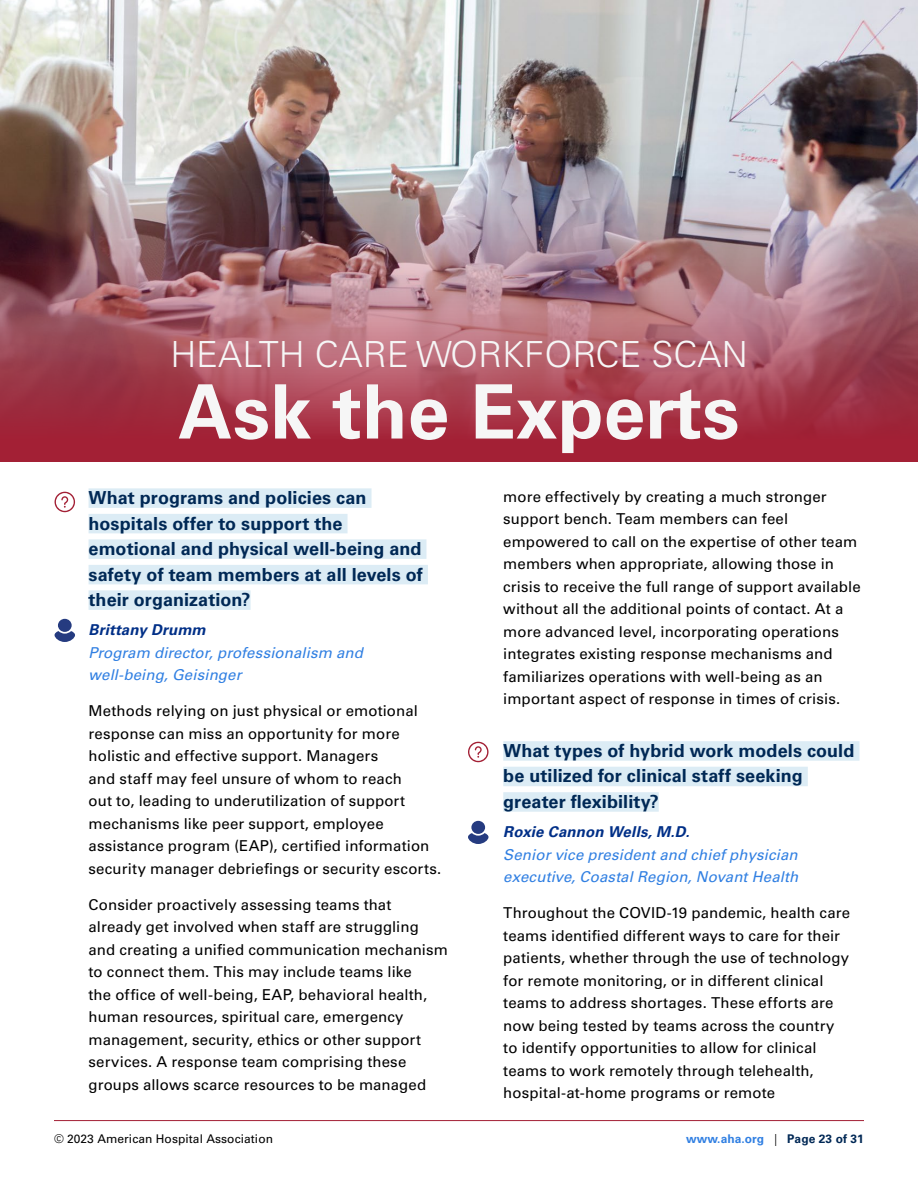
<style>
.page{position:relative;width:918px;height:1188px;background:#fff}
.page>*{position:absolute;margin:0;border:0;box-sizing:border-box;transform-origin:0 0}
.t1{font:700 75px "Univers LT Std";color:#f6f6f6}
.t2{font:300 36px "Univers LT Std";color:#f6f6f6}
.t3{font:700 18px/25.5px "Univers LT Std";letter-spacing:.005em;color:#002855}
.t4{font:15px/22.5px "Univers LT Std";letter-spacing:.01em;color:#000}
.t5{font:italic 15px/22.5px "Univers LT Std";letter-spacing:.005em;color:#307fe2}
.t6{font:italic 700 15px "Univers LT Std";letter-spacing:.01em;color:#002f87}
.t7{font:12px "Univers LT Std";letter-spacing:.005em;color:#000}
.t8{font:700 12px "Univers LT Std";letter-spacing:.005em;color:#307fe2}
.s1{font-weight:300;color:#000}
.s2{color:#002855}
</style>
<div class="page">
<hr style="left:54px;top:1120px;width:810px;height:1px;background:#a32035">
<img style="left:0;top:0;width:918px;height:140px">
<img style="left:0;top:140px;width:918px;height:322px">
<div style="left:89px;top:488px;width:283px;height:20px;background:#dcecf5"></div>
<div style="left:89px;top:514px;width:259px;height:19px;background:#dcecf5"></div>
<div style="left:89px;top:539px;width:337px;height:20px;background:#dcecf5"></div>
<div style="left:89px;top:565px;width:339px;height:19px;background:#dcecf5"></div>
<div style="left:89px;top:590px;width:162px;height:20px;background:#dcecf5"></div>
<div style="left:503px;top:741px;width:356px;height:20px;background:#dcecf5"></div>
<div style="left:503px;top:767px;width:305px;height:19px;background:#dcecf5"></div>
<div style="left:503px;top:792px;width:156px;height:20px;background:#dcecf5"></div>
<svg style="left:55px;top:492px;width:20px;height:20px"></svg>
<svg style="left:468px;top:742px;width:21px;height:20px"></svg>
<div style="left:58px;top:619px;width:14px;height:13px;background:#253b80;border-radius:50%"></div>
<svg style="left:55px;top:631px;width:20px;height:11px"></svg>
<div style="left:471px;top:821px;width:14px;height:13px;background:#253b80;border-radius:50%"></div>
<svg style="left:468px;top:833px;width:21px;height:11px"></svg>
<h2 class="t2" style="left:170px;top:333px;width:579px">HEALTH CARE WORKFORCE SCAN</h2>
<h1 class="t1" style="left:178px;top:368px;width:563px">Ask the Experts</h1>
<p class="t3" style="left:89px;top:485px;width:336px">What programs and policies can hospitals offer to support the emotional and physical well-being and safety of team members at all levels of their organization?</p>
<p class="t6" style="left:89px;top:621px;width:119px">Brittany Drumm</p>
<p class="t5" style="left:89px;top:642px;width:276px">Program director, professionalism and well-being, Geisinger</p>
<p class="t4" style="left:89px;top:700px;width:354px">Methods relying on just physical or emotional response can miss an opportunity for more holistic and effective support. Managers<br>and staff may feel unsure of whom to reach<br>out to, leading to underutilization of support mechanisms like peer support, employee assistance program (EAP), certified information security manager debriefings or security escorts.</p>
<p class="t4" style="left:89px;top:893px;width:361px">Consider proactively assessing teams that already get involved when staff are struggling and creating a unified communication mechanism to connect them. This may include teams like<br>the office of well-being, EAP, behavioral health, human resources, spiritual care, emergency management, security, ethics or other support services. A response team comprising these groups allows scarce resources to be managed</p>
<p class="t4" style="left:503px;top:485px;width:359px">more effectively by creating a much stronger support bench. Team members can feel empowered to call on the expertise of other team members when appropriate, allowing those in crisis to receive the full range of support available without all the additional points of contact. At a more advanced level, incorporating operations integrates existing response mechanisms and familiarizes operations with well-being as an important aspect of response in times of crisis.</p>
<p class="t3" style="left:503px;top:738px;width:353px">What types of hybrid work models could be utilized for clinical staff seeking greater flexibility?</p>
<p class="t6" style="left:503px;top:823px;width:188px">Roxie Cannon Wells, M.D.</p>
<p class="t5" style="left:503px;top:843px;width:296px">Senior vice president and chief physician executive, Coastal Region, Novant Health</p>
<p class="t4" style="left:503px;top:902px;width:348px">Throughout the COVID-19 pandemic, health care teams identified different ways to care for their patients, whether through the use of technology for remote monitoring, or in different clinical teams to address shortages. These efforts are now being tested by teams across the country to identify opportunities to allow for clinical teams to work remotely through telehealth, hospital-at-home programs or remote</p>
<p class="t7" style="left:54px;top:1132px;width:221px">© 2023 American Hospital Association</p>
<p class="t8" style="left:686px;top:1132px;width:179px">www.aha.org <span class="s1">|</span> <span class="s2">Page 23 of 31</span></p>
</div>
